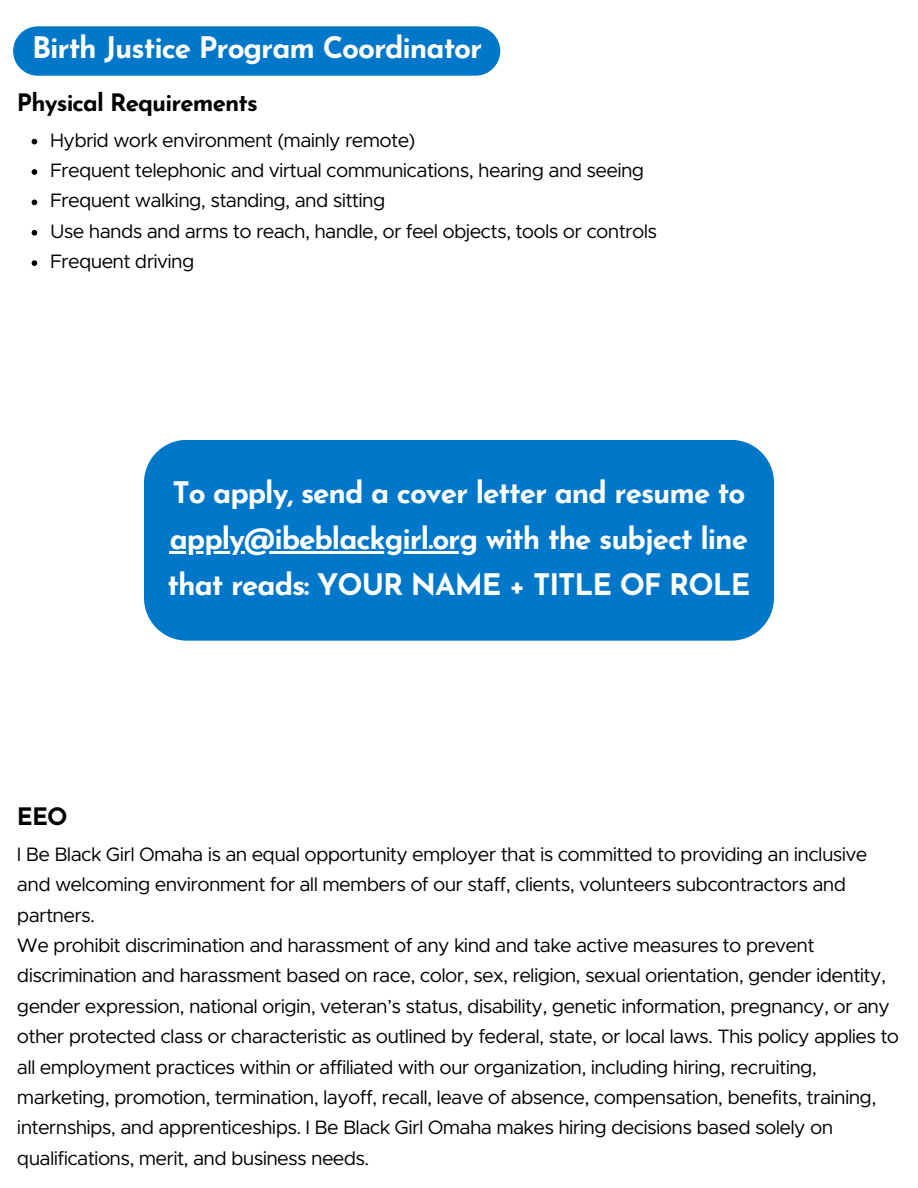
<style>
.page{position:relative;width:918px;height:1188px;background:#fff}
.page>*{position:absolute;margin:0;border:0;box-sizing:border-box;transform-origin:0 0}
.t1{font:700 29.7px/46.2px "Josefin Sans";letter-spacing:-.035em;color:#fff}
.t2{font:700 24px "Josefin Sans";letter-spacing:-.035em;color:#000}
.t3{font:19.5px/30.3px "Metropolis";letter-spacing:-.035em;color:#000}
</style>
<div class="page">
<div style="left:144px;top:440px;width:630px;height:201px;background:#0077c8"></div>
<div style="left:13px;top:26px;width:487px;height:50px;background:#0077c8;border-radius:25px"></div>
<svg style="left:32px;top:139px;width:5px;height:5px"></svg>
<svg style="left:32px;top:169px;width:5px;height:6px"></svg>
<svg style="left:32px;top:200px;width:5px;height:5px"></svg>
<svg style="left:32px;top:230px;width:5px;height:6px"></svg>
<svg style="left:32px;top:260px;width:5px;height:6px"></svg>
<hr style="left:170px;top:551px;width:307px;height:2px;background:#fff">
<h1 class="t1" style="left:32px;top:28px;width:452px">Birth Justice Program Coordinator</h1>
<h3 class="t2" style="left:17px;top:93px;width:242px">Physical Requirements</h3>
<p class="t3" style="left:50px;top:126px;width:367px">Hybrid work environment (mainly remote)</p>
<p class="t3" style="left:50px;top:156px;width:596px">Frequent telephonic and virtual communications, hearing and seeing</p>
<p class="t3" style="left:50px;top:187px;width:337px">Frequent walking, standing, and sitting</p>
<p class="t3" style="left:50px;top:217px;width:608px">Use hands and arms to reach, handle, or feel objects, tools or controls</p>
<p class="t3" style="left:50px;top:247px;width:146px">Frequent driving</p>
<p class="t1" style="left:168px;top:472px;width:584px">To apply, send a cover letter and resume to apply@ibeblackgirl.org with the subject line that reads: YOUR NAME + TITLE OF ROLE</p>
<h1 class="t2" style="left:17px;top:807px;width:52px">EEO</h1>
<h2 class="t3" style="left:17px;top:840px;width:852px">I Be Black Girl Omaha is an equal opportunity employer that is committed to providing an inclusive and welcoming environment for all members of our staff, clients, volunteers subcontractors and partners.</h2>
<p class="t3" style="left:17px;top:931px;width:884px">We prohibit discrimination and harassment of any kind and take active measures to prevent discrimination and harassment based on race, color, sex, religion, sexual orientation, gender identity, gender expression, national origin, veteran’s status, disability, genetic information, pregnancy, or any other protected class or characteristic as outlined by federal, state, or local laws. This policy applies to all employment practices within or affiliated with our organization, including hiring, recruiting, marketing, promotion, termination, layoff, recall, leave of absence, compensation, benefits, training, internships, and apprenticeships. I Be Black Girl Omaha makes hiring decisions based solely on qualifications, merit, and business needs.</p>
</div>
